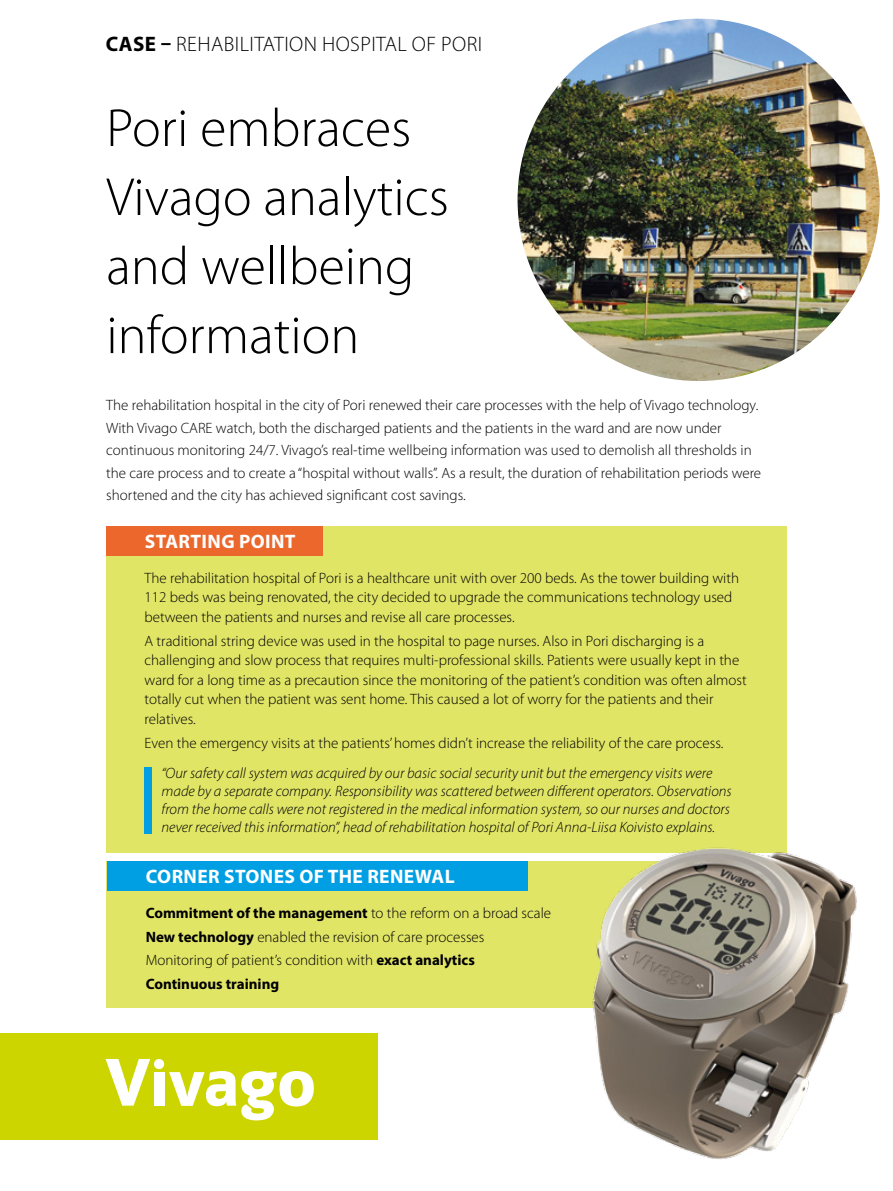
<style>
.page{position:relative;width:893px;height:1191px;background:#fff}
.page>*{position:absolute;margin:0;border:0;box-sizing:border-box;transform-origin:0 0}
.t1{font:300 54px/69px "Myriad Pro";color:#000}
.t2{font:300 21px "Myriad Pro";letter-spacing:.02em;color:#000}
.t3{font:700 19.5px "Myriad Pro";letter-spacing:.02em;color:#fff}
.t4{font:300 15px/19.5px "Myriad Pro";color:#000}
.t5{font:italic 300 15px/18px "Myriad Pro";color:#000}
.s1{font-weight:700}
</style>
<div class="page">
<div style="left:106px;top:526px;width:681px;height:327px;background:#e1e566"></div>
<div style="left:106px;top:526px;width:217px;height:29px;background:#ec672c"></div>
<img style="left:518px;top:19px;width:362px;height:362px;border-radius:181px">
<div style="left:107px;top:861px;width:679px;height:147px;background:#e1e566"></div>
<div style="left:107px;top:861px;width:421px;height:30px;background:#009fe3"></div>
<img style="left:592px;top:847px;width:265px;height:312px">
<div style="left:145px;top:766px;width:7px;height:67px;background:#009fe3"></div>
<div style="left:0;top:1033px;width:378px;height:106px;background:#cdd500"></div>
<div style="left:154px;top:1059px;width:10px;height:10px;background:#fff;border-radius:50%"></div>
<div style="left:154px;top:1072px;width:10px;height:33px;background:#fff"></div>
<svg style="left:169px;top:1071px;width:145px;height:49px"></svg>
<svg style="left:106px;top:1059px;width:44px;height:46px"></svg>
<h2 class="t2" style="left:106px;top:33px;width:378px"><span class="s1">CASE –</span> REHABILITATION HOSPITAL OF PORI</h2>
<h1 class="t1" style="left:106px;top:94px;width:344px">Pori embraces<br>Vivago analytics and wellbeing information</h1>
<p class="t4" style="left:106px;top:394px;width:656px;line-height:22.5px">The rehabilitation hospital in the city of Pori renewed their care processes with the help of Vivago technology.<br>With Vivago CARE watch, both the discharged patients and the patients in the ward and are now under continuous monitoring 24/7. Vivago’s real-time wellbeing information was used to demolish all thresholds in the care process and to create a “hospital without walls”. As a result, the duration of rehabilitation periods were shortened and the city has achieved significant cost savings.</p>
<h3 class="t3" style="left:145px;top:528px;width:152px">STARTING POINT</h3>
<p class="t4" style="left:145px;top:568px;width:596px">The rehabilitation hospital of Pori is a healthcare unit with over 200 beds. As the tower building with<br>112 beds was being renovated, the city decided to upgrade the communications technology used between the patients and nurses and revise all care processes.</p>
<p class="t4" style="left:145px;top:631px;width:604px">A traditional string device was used in the hospital to page nurses. Also in Pori discharging is a challenging and slow process that requires multi-professional skills. Patients were usually kept in the ward for a long time as a precaution since the monitoring of the patient’s condition was often almost totally cut when the patient was sent home. This caused a lot of worry for the patients and their relatives.</p>
<p class="t4" style="left:145px;top:733px;width:580px">Even the emergency visits at the patients’ homes didn’t increase the reliability of the care process.</p>
<p class="t5" style="left:162px;top:764px;width:572px">“Our safety call system was acquired by our basic social security unit but the emergency visits were made by a separate company. Responsibility was scattered between different operators. Observations from the home calls were not registered in the medical information system, so our nurses and doctors never received this information”, head of rehabilitation hospital of Pori Anna-Liisa Koivisto explains.</p>
<h3 class="t3" style="left:146px;top:864px;width:310px">CORNER STONES OF THE RENEWAL</h3>
<p class="t4" style="left:146px;top:901px;width:407px;line-height:23.7px"><span class="s1">Commitment of the management</span> to the reform on a broad scale <span class="s1">New technology</span> enabled the revision of care processes Monitoring of patient’s condition with <span class="s1">exact analytics Continuous training</span></p>
</div>
